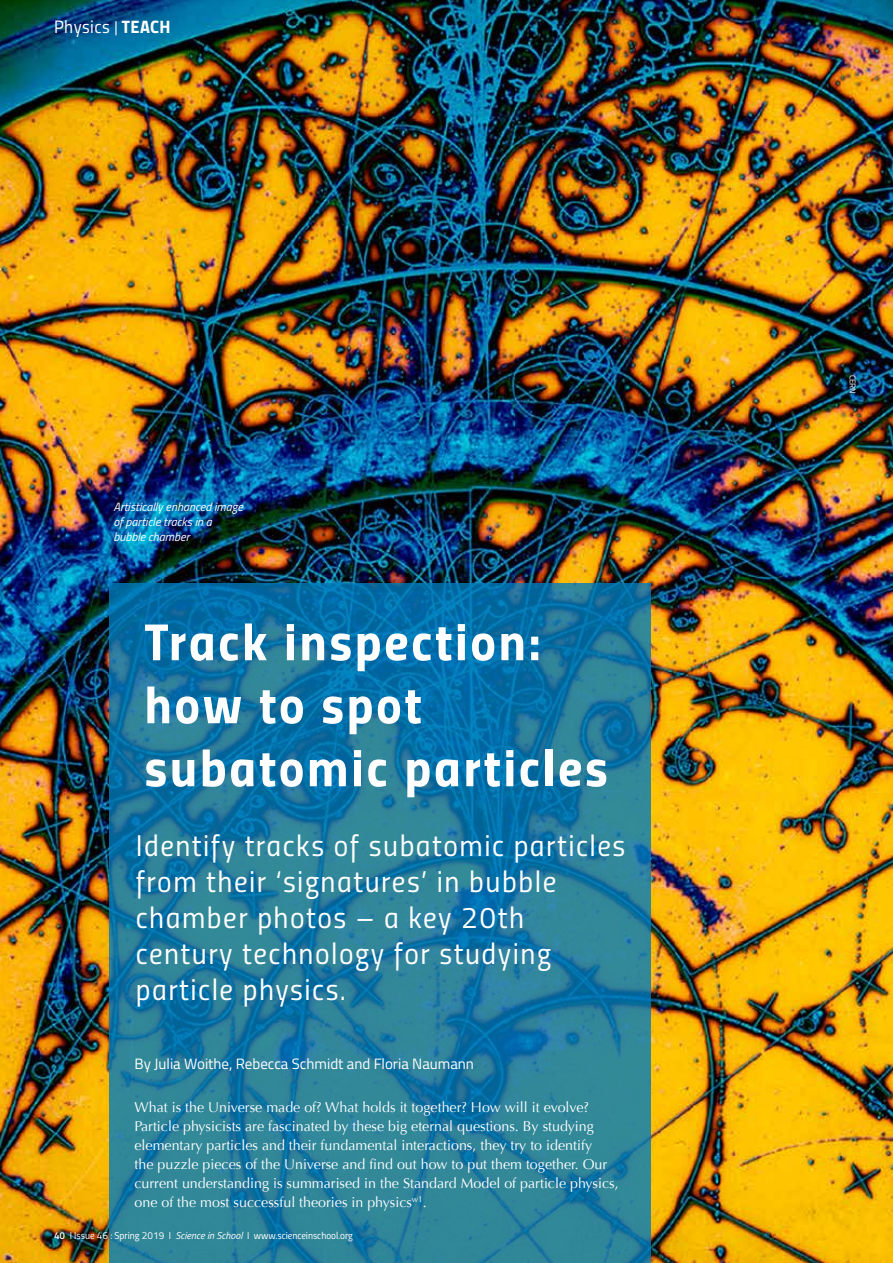
<style>
.page{position:relative;width:893px;height:1263px;background:#fff}
.page>*{position:absolute;margin:0;border:0;box-sizing:border-box;transform-origin:0 0}
.t1{font:52.5px/63px "Titillium Bold Upright";letter-spacing:.05em;color:#fff}
.t2{font:30px/36px "Titillium Regular Upright";letter-spacing:.05em;color:#fff}
.t3{font:18px "Titillium Regular Upright";letter-spacing:.025em;color:#fff}
.t4{font:15px "Titillium Web";color:#fff}
.t5{font:14.25px/19px "Optima";color:#fff}
.t6{font:italic 12px/15px "Titillium Web";color:#fff}
.t7{font:10.05px "Titillium Regular Upright";color:#fff}
.t8{font:8.25px "Titillium Web";color:#fff}
.s1{font-size:15px}
.s2{font-family:"Titillium Bold Upright"}
.s3{font-family:"Titillium Semibold Upright"}
.s4{font-family:"Titillium Web";font-style:italic}
</style>
<div class="page">
<img style="left:0;top:0;width:893px;height:1263px">
<svg style="left:109px;top:584px;width:541px;height:679px;background:#1d7a9e"></svg>
<p class="t3" style="left:54px;top:14px;width:118px">Physics <span class="s1">|</span> <span class="s2">TEACH</span></p>
<p class="t6" style="left:113px;top:499px;width:131px">Artistically enhanced image of particle tracks in a bubble chamber</p>
<h1 class="t1" style="left:144px;top:607px;width:465px">Track inspection: how to spot subatomic particles</h1>
<h2 class="t2" style="left:136px;top:826px;width:491px">Identify tracks of subatomic particles from their ‘signatures’ in bubble chamber photos – a key 20th century technology for studying particle physics.</h2>
<p class="t4" style="left:135px;top:1053px;width:341px">By Julia Woithe, Rebecca Schmidt and Floria Naumann</p>
<p class="t5" style="left:135px;top:1098px;width:486px">What is the Universe made of? What holds it together? How will it evolve?<br>Particle physicists are fascinated by these big eternal questions. By studying elementary particles and their fundamental interactions, they try to identify<br>the puzzle pieces of the Universe and find out how to put them together. Our current understanding is summarised in the Standard Model of particle physics, one of the most successful theories in physics<sup>w1</sup>.</p>
<p class="t7" style="left:54px;top:1228px;width:301px"><span class="s3">40</span> I Issue 46 : Spring 2019 I <span class="s4">Science in School</span> I www.scienceinschool.org</p>
<p class="t8" style="left:859px;top:375px;width:21px;rotate:90deg">CERN</p>
</div>
